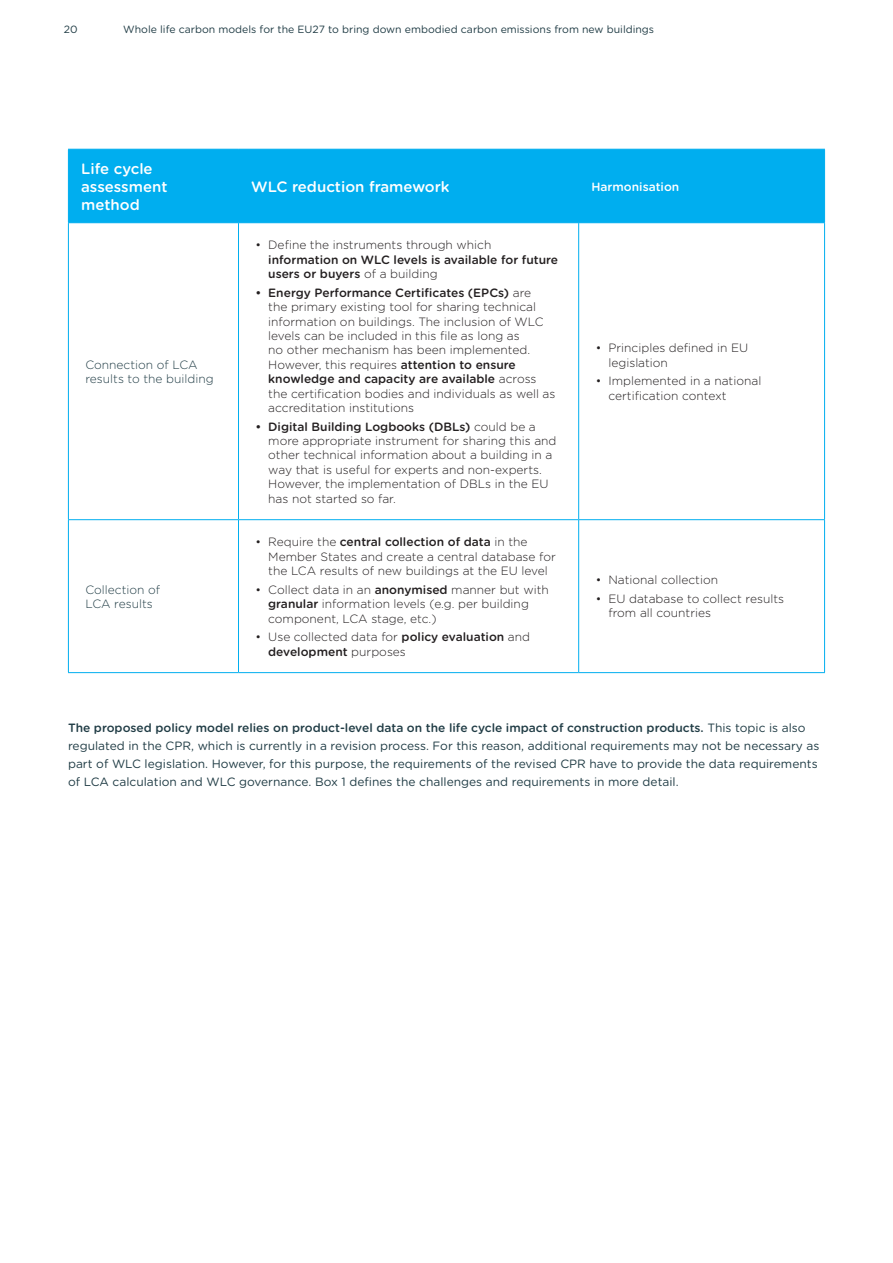
<style>
.page{position:relative;width:893px;height:1263px;background:#fff}
.page>*{position:absolute;margin:0;border:0;box-sizing:border-box;transform-origin:0 0}
.t1{font:500 15px/18px "Gotham Rounded";color:#fff}
.t2{font:300 12px/14.4px "Gotham Rounded";color:#231f20}
.t3{font:12px/18px "Gotham Rounded";color:#203c45}
.t4{font:500 12px/14.4px "Gotham Rounded";color:#231f20}
.t5{font:300 12px/14.4px "Gotham Rounded";color:#203c45}
.t6{font:500 12px "Gotham Rounded";color:#fff}
.t7{font:10.5px "Gotham Rounded";color:#203c45}
.s1{font-weight:300}
.s2{font-weight:500}
</style>
<div class="page">
<div style="left:69px;top:150px;width:755px;height:72px;background:#00aeef"></div>
<hr style="left:68px;top:149px;width:170px;height:1px;background:#00aeef">
<hr style="left:68px;top:150px;width:1px;height:72px;background:#00aeef">
<hr style="left:238px;top:149px;width:341px;height:1px;background:#00aeef">
<hr style="left:579px;top:149px;width:246px;height:1px;background:#00aeef">
<hr style="left:578px;top:150px;width:1px;height:72px;background:#00aeef">
<hr style="left:824px;top:150px;width:1px;height:72px;background:#00aeef">
<hr style="left:68px;top:222px;width:170px;height:1px;background:#00aeef">
<hr style="left:238px;top:222px;width:341px;height:1px;background:#00aeef">
<hr style="left:579px;top:222px;width:246px;height:1px;background:#00aeef">
<hr style="left:68px;top:223px;width:1px;height:296px;background:#00aeef">
<hr style="left:238px;top:223px;width:1px;height:296px;background:#00aeef">
<hr style="left:578px;top:223px;width:1px;height:296px;background:#00aeef">
<hr style="left:824px;top:223px;width:1px;height:296px;background:#00aeef">
<hr style="left:68px;top:519px;width:170px;height:1px;background:#00aeef">
<hr style="left:68px;top:520px;width:1px;height:152px;background:#00aeef">
<hr style="left:238px;top:519px;width:341px;height:1px;background:#00aeef">
<hr style="left:238px;top:520px;width:1px;height:152px;background:#00aeef">
<hr style="left:579px;top:519px;width:246px;height:1px;background:#00aeef">
<hr style="left:578px;top:520px;width:1px;height:152px;background:#00aeef">
<hr style="left:824px;top:520px;width:1px;height:152px;background:#00aeef">
<hr style="left:68px;top:672px;width:170px;height:1px;background:#00aeef">
<hr style="left:238px;top:672px;width:341px;height:1px;background:#00aeef">
<hr style="left:579px;top:672px;width:246px;height:1px;background:#00aeef">
<p class="t7" style="left:64px;top:22px;width:15px">20</p>
<p class="t7" style="left:123px;top:22px;width:532px">Whole life carbon models for the EU27 to bring down embodied carbon emissions from new buildings</p>
<p class="t1" style="left:81px;top:159px;width:88px">Life cycle assessment method</p>
<p class="t5" style="left:85px;top:357px;width:130px">Connection of LCA results to the building</p>
<p class="t5" style="left:85px;top:582px;width:76px">Collection of<br>LCA results</p>
<p class="t1" style="left:251px;top:177px;width:200px">WLC reduction framework</p>
<p class="t6" style="left:591px;top:178px;width:89px">Harmonisation</p>
<p class="t4" style="left:268px;top:237px;width:291px;text-indent:-13px"><span class="s1">• Define the instruments through which </span>information on WLC levels is available for future users or buyers <span class="s1">of a building</span></p>
<p class="t2" style="left:268px;top:285px;width:289px;text-indent:-13px"><span class="s2">• Energy Performance Certificates (EPCs)</span> are<br>the primary existing tool for sharing technical information on buildings. The inclusion of WLC levels can be included in this file as long as<br>no other mechanism has been implemented.<br>However, this requires <span class="s2">attention to ensure knowledge and capacity are available</span> across the certification bodies and individuals as well as accreditation institutions</p>
<p class="t2" style="left:268px;top:419px;width:290px;text-indent:-13px"><span class="s2">• Digital Building Logbooks (DBLs)</span> could be a more appropriate instrument for sharing this and other technical information about a building in a way that is useful for experts and non-experts.<br>However, the implementation of DBLs in the EU has not started so far.</p>
<p class="t2" style="left:268px;top:534px;width:289px;text-indent:-13px">• Require the <span class="s2">central collection of data</span> in the<br>Member States and create a central database for the LCA results of new buildings at the EU level</p>
<p class="t2" style="left:268px;top:582px;width:282px;text-indent:-13px">• Collect data in an <span class="s2">anonymised</span> manner but with <span class="s2">granular</span> information levels (e.g. per building component, LCA stage, etc.)</p>
<p class="t2" style="left:268px;top:629px;width:263px;text-indent:-13px">• Use collected data for <span class="s2">policy evaluation</span> and <span class="s2">development</span> purposes</p>
<p class="t2" style="left:608px;top:340px;width:141px;text-indent:-13px">• Principles defined in EU legislation</p>
<p class="t2" style="left:608px;top:373px;width:154px;text-indent:-13px">• Implemented in a national certification context</p>
<p class="t2" style="left:596px;top:572px;width:124px">• National collection</p>
<p class="t2" style="left:608px;top:591px;width:177px;text-indent:-13px">• EU database to collect results from all countries</p>
<p class="t3" style="left:68px;top:718px;width:753px"><span class="s2">The proposed policy model relies on product-level data on the life cycle impact of construction products.</span> This topic is also regulated in the CPR, which is currently in a revision process. For this reason, additional requirements may not be necessary as part of WLC legislation. However, for this purpose, the requirements of the revised CPR have to provide the data requirements of LCA calculation and WLC governance. Box 1 defines the challenges and requirements in more detail.</p>
</div>
